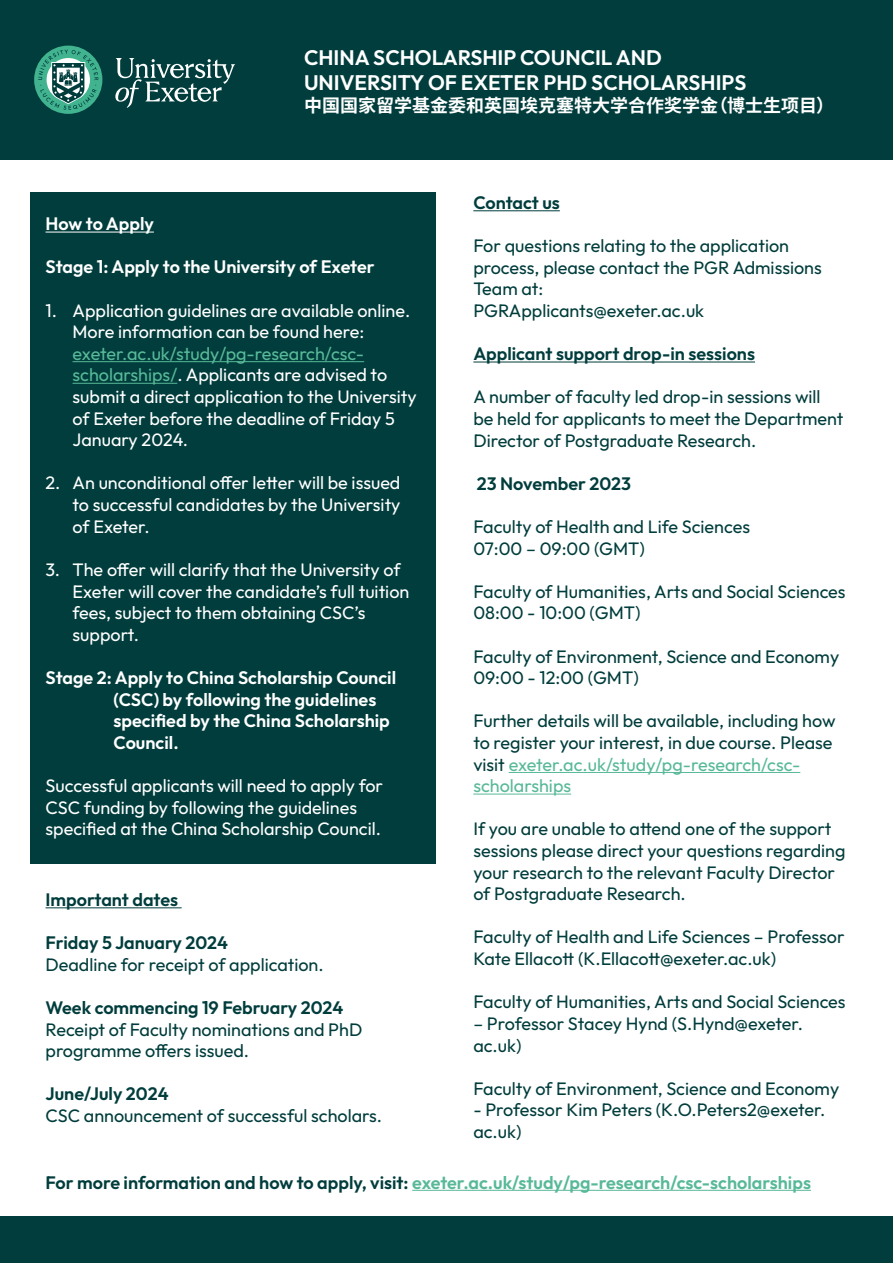
<style>
.page{position:relative;width:893px;height:1263px;background:#fff}
.page>*{position:absolute;margin:0;border:0;box-sizing:border-box;transform-origin:0 0}
.t1{font:600 21px/25.2px "Outfit";color:#fff}
.t2{font:18px/21.6px "Outfit";color:#003d3c}
.t3{font:18px/21.6px "Outfit";color:#fff}
.t4{font:600 18px/21.6px "Outfit";color:#fff}
.t5{font:600 18px "Outfit";color:#003d3c}
.t6{font:600 18px "Outfit";color:#58b998}
.t7{font:700 18px "Source Han Sans CN";color:#fff}
.s1{color:#58b998}
.s2{color:#003d3c}
</style>
<div class="page">
<div style="left:0;top:0;width:893px;height:159px;background:#003d3c"></div>
<div style="left:34px;top:46px;width:68px;height:68px;background:#41b38f;border-radius:50%"></div>
<svg style="left:38px;top:50px;width:60px;height:60px"></svg>
<svg style="left:115px;top:58px;width:120px;height:50px"></svg>
<div style="left:30px;top:192px;width:405px;height:671px;background:#003d3c"></div>
<div style="left:0;top:1216px;width:893px;height:47px;background:#003d3c"></div>
<hr style="left:46px;top:232px;width:108px;height:1px;background:#fff">
<hr style="left:73px;top:361px;width:291px;height:1px;background:#58b998">
<hr style="left:73px;top:383px;width:104px;height:1px;background:#58b998">
<hr style="left:46px;top:907px;width:136px;height:1px;background:#003d3c">
<hr style="left:473px;top:210px;width:87px;height:1px;background:#003d3c">
<hr style="left:473px;top:362px;width:282px;height:1px;background:#003d3c">
<hr style="left:509px;top:772px;width:291px;height:1px;background:#58b998">
<hr style="left:473px;top:794px;width:98px;height:1px;background:#58b998">
<hr style="left:412px;top:1190px;width:399px;height:1px;background:#58b998">
<p class="t1" style="left:304px;top:45px;width:444px">CHINA SCHOLARSHIP COUNCIL AND<br>UNIVERSITY OF EXETER PHD SCHOLARSHIPS</p>
<p class="t7" style="left:304px;top:95px;width:532px">中国国家留学基金委和英国埃克塞特大学合作奖学金（博士生项目）</p>
<p class="t5" style="left:473px;top:192px;width:88px">Contact us</p>
<p class="t2" style="left:473px;top:235px;width:350px">For questions relating to the application process, please contact the PGR Admissions<br>Team at:<br>PGRApplicants@exeter.ac.uk</p>
<p class="t5" style="left:473px;top:344px;width:283px">Applicant support drop-in sessions</p>
<p class="t2" style="left:473px;top:386px;width:372px">A number of faculty led drop-in sessions will be held for applicants to meet the Department<br>Director of Postgraduate Research.</p>
<p class="t5" style="left:477px;top:473px;width:156px">23 November 2023</p>
<p class="t2" style="left:473px;top:516px;width:278px">Faculty of Health and Life Sciences<br>07:00 – 09:00 (GMT)</p>
<p class="t2" style="left:473px;top:581px;width:374px">Faculty of Humanities, Arts and Social Sciences<br>08:00 - 10:00 (GMT)</p>
<p class="t2" style="left:473px;top:645px;width:367px">Faculty of Environment, Science and Economy<br>09:00 - 12:00 (GMT)</p>
<p class="t2" style="left:473px;top:710px;width:364px">Further details will be available, including how to register your interest, in due course. Please visit <span class="s1">exeter.ac.uk/study/pg-research/csc&shy;scholarships</span></p>
<p class="t2" style="left:473px;top:818px;width:374px">If you are unable to attend one of the support sessions please direct your questions regarding your research to the relevant Faculty Director of Postgraduate Research.</p>
<p class="t2" style="left:473px;top:926px;width:373px">Faculty of Health and Life Sciences – Professor<br>Kate Ellacott (K.Ellacott@exeter.ac.uk)</p>
<p class="t2" style="left:473px;top:991px;width:374px">Faculty of Humanities, Arts and Social Sciences</p>
<p class="t2" style="left:473px;top:1013px;width:331px">– Professor Stacey Hynd (S.Hynd@exeter. ac.uk)</p>
<p class="t2" style="left:473px;top:1077px;width:367px">Faculty of Environment, Science and Economy</p>
<p class="t2" style="left:473px;top:1099px;width:354px">- Professor Kim Peters (K.O.Peters2@exeter. ac.uk)</p>
<p class="t6" style="left:46px;top:1172px;width:767px"><span class="s2">For more information and how to apply, visit:</span> exeter.ac.uk/study/pg-research/csc-scholarships</p>
<p class="t4" style="left:46px;top:213px;width:110px">How to Apply</p>
<p class="t4" style="left:46px;top:256px;width:331px">Stage 1: Apply to the University of Exeter</p>
<p class="t3" style="left:73px;top:299px;width:339px;text-indent:-27px">1. Application guidelines are available online.<br>More information can be found here:</p>
<p class="t3" style="left:73px;top:343px;width:346px"><span class="s1">exeter.ac.uk/study/pg-research/csc&shy;scholarships/</span>. Applicants are advised to submit a direct application to the University of Exeter before the deadline of Friday 5<br>January 2024.</p>
<p class="t3" style="left:73px;top:472px;width:329px;text-align:justify;text-indent:-27px">2. An unconditional offer letter will be issued to successful candidates by the University of Exeter.</p>
<p class="t3" style="left:73px;top:559px;width:338px;text-indent:-27px">3. The offer will clarify that the University of Exeter will cover the candidate’s full tuition fees, subject to them obtaining CSC’s support.</p>
<p class="t4" style="left:114px;top:667px;width:284px;text-indent:-68px">Stage 2: Apply to China Scholarship Council (CSC) by following the guidelines specified by the China Scholarship<br>Council.</p>
<p class="t3" style="left:46px;top:775px;width:339px">Successful applicants will need to apply for<br>CSC funding by following the guidelines specified at the China Scholarship Council.</p>
<p class="t5" style="left:46px;top:889px;width:134px">Important dates</p>
<p class="t5" style="left:46px;top:933px;width:184px">Friday 5 January 2024</p>
<p class="t2" style="left:46px;top:954px;width:280px">Deadline for receipt of application.</p>
<p class="t5" style="left:46px;top:997px;width:299px">Week commencing 19 February 2024</p>
<p class="t2" style="left:46px;top:1018px;width:318px">Receipt of Faculty nominations and PhD programme offers issued.</p>
<p class="t5" style="left:46px;top:1084px;width:125px">June/July 2024</p>
<p class="t2" style="left:46px;top:1105px;width:338px">CSC announcement of successful scholars.</p>
</div>
